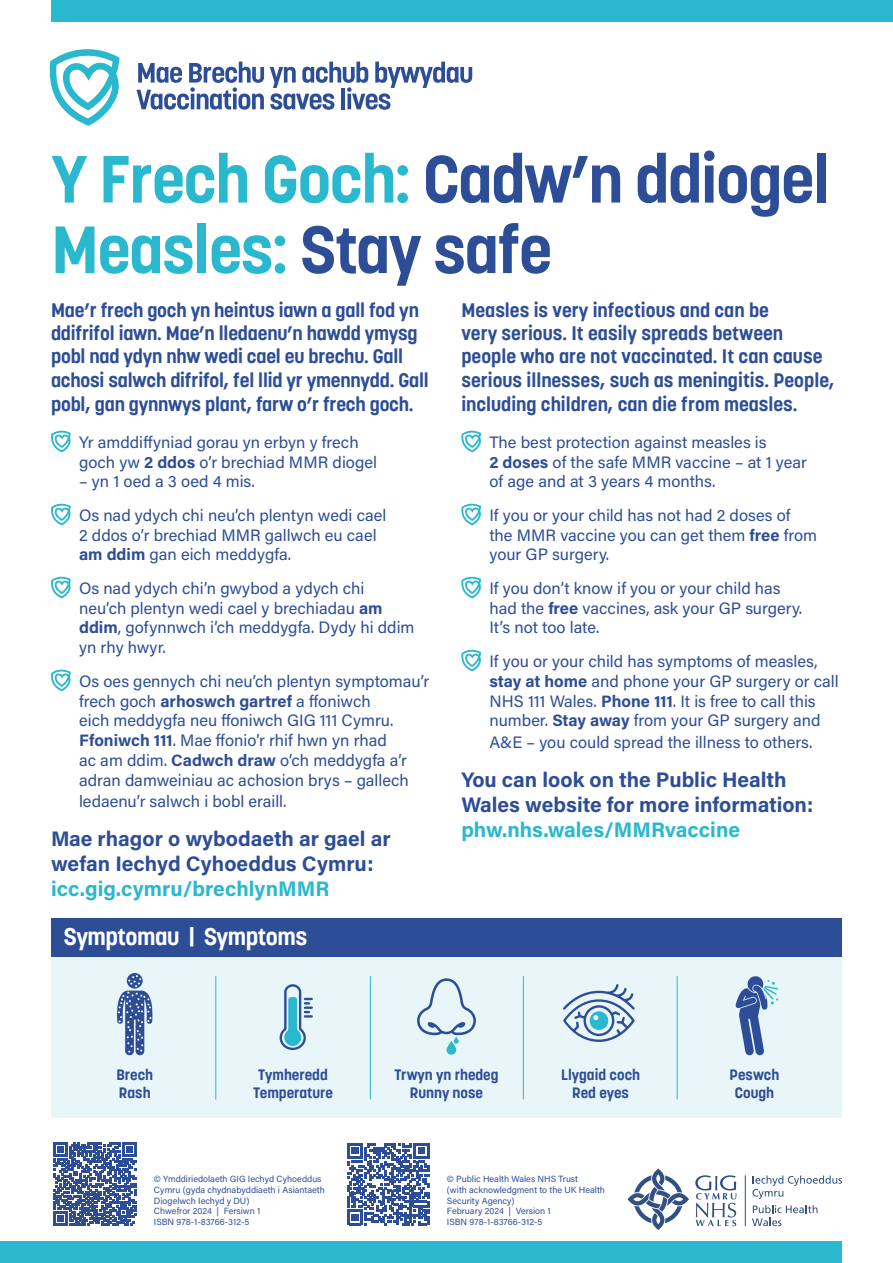
<style>
.page{position:relative;width:893px;height:1263px;background:#fff}
.page>*{position:absolute;margin:0;border:0;box-sizing:border-box;transform-origin:0 0}
.t1{font:700 66px/70.5px "Korolev W01";letter-spacing:-.02em;color:#2d4e97}
.t2{font:700 24px "Korolev W01";letter-spacing:-.02em;color:#fff}
.t3{font:700 21px/25.2px "Acumin Pro";color:#2d4e97}
.t4{font:700 21px "Acumin Pro";color:#29b8ce}
.t5{font:700 19.5px/23.5px "Korolev W01";color:#2d4e97}
.t6{font:16.5px/19.8px "Acumin Pro";color:#2d4e97}
.t7{font:700 15px/18px "Korolev W01";color:#2d4e97;text-align:center}
.t8{font:9px/10.8px "Acumin Pro";color:#2d4e97}
.s1{color:#29b8ce}
.s2{font-weight:700}
</style>
<div class="page">
<svg style="left:136px;top:62px;width:128px;height:48px"></svg>
<svg style="left:270px;top:62px;width:202px;height:48px"></svg>
<svg style="left:49px;top:49px;width:70px;height:77px"></svg>
<svg style="left:752px;top:1175px;width:90px;height:24px"></svg>
<svg style="left:752px;top:1205px;width:65px;height:21px"></svg>
<hr style="left:745px;top:1175px;width:1px;height:51px;background:#325084">
<svg style="left:627px;top:1168px;width:62px;height:62px"></svg>
<svg style="left:695px;top:1175px;width:41px;height:51px"></svg>
<svg style="left:461px;top:430px;width:20px;height:22px"></svg>
<svg style="left:461px;top:503px;width:20px;height:22px"></svg>
<svg style="left:461px;top:576px;width:20px;height:22px"></svg>
<svg style="left:461px;top:649px;width:20px;height:22px"></svg>
<div style="left:51px;top:0;width:842px;height:21px;background:#29b8ce"></div>
<div style="left:0;top:1242px;width:842px;height:21px;background:#29b8ce"></div>
<svg style="left:51px;top:430px;width:20px;height:22px"></svg>
<svg style="left:51px;top:503px;width:20px;height:22px"></svg>
<svg style="left:51px;top:576px;width:20px;height:22px"></svg>
<svg style="left:51px;top:669px;width:20px;height:22px"></svg>
<svg style="left:347px;top:1143px;width:82px;height:82px"></svg>
<div style="left:51px;top:918px;width:791px;height:200px;background:#e9f6f9"></div>
<svg style="left:279px;top:984px;width:33px;height:67px"></svg>
<svg style="left:117px;top:973px;width:36px;height:82px"></svg>
<svg style="left:417px;top:978px;width:59px;height:77px"></svg>
<svg style="left:735px;top:976px;width:44px;height:79px"></svg>
<svg style="left:563px;top:984px;width:72px;height:58px"></svg>
<div style="left:51px;top:918px;width:791px;height:39px;background:#2d4e97"></div>
<hr style="left:215px;top:976px;width:1px;height:123px;background:#29b8ce">
<hr style="left:370px;top:976px;width:1px;height:123px;background:#29b8ce">
<hr style="left:523px;top:976px;width:1px;height:123px;background:#29b8ce">
<hr style="left:677px;top:976px;width:1px;height:123px;background:#29b8ce">
<svg style="left:53px;top:1142px;width:83px;height:84px"></svg>
<h1 class="t1" style="left:51px;top:143px;width:780px"><span class="s1">Y Frech Goch:</span> Cadw’n ddiogel<br><span class="s1">Measles:</span> Stay safe</h1>
<p class="t5" style="left:51px;top:298px;width:379px">Mae’r frech goch yn heintus iawn a gall fod yn ddifrifol iawn. Mae’n lledaenu’n hawdd ymysg pobl nad ydyn nhw wedi cael eu brechu. Gall achosi salwch difrifol, fel llid yr ymennydd. Gall pobl, gan gynnwys plant, farw o’r frech goch.</p>
<p class="t6" style="left:79px;top:431px;width:299px">Yr amddiffyniad gorau yn erbyn y frech goch yw <span class="s2">2 ddos</span> o’r brechiad MMR diogel</p>
<p class="t6" style="left:79px;top:464px;width:309px;line-height:33.5px">– yn 1 oed a 3 oed 4 mis.<br>Os nad ydych chi neu’ch plentyn wedi cael</p>
<p class="t6" style="left:79px;top:524px;width:299px">2 ddos o’r brechiad MMR gallwch eu cael <span class="s2">am ddim</span> gan eich meddygfa.</p>
<p class="t6" style="left:79px;top:577px;width:337px">Os nad ydych chi’n gwybod a ydych chi neu’ch plentyn wedi cael y brechiadau <span class="s2">am ddim</span>, gofynnwch i’ch meddygfa. Dydy hi ddim yn rhy hwyr.</p>
<p class="t6" style="left:79px;top:670px;width:352px">Os oes gennych chi neu’ch plentyn symptomau’r frech goch <span class="s2">arhoswch gartref</span> a ffoniwch<br>eich meddygfa neu ffoniwch GIG 111 Cymru.<br><span class="s2">Ffoniwch 111</span>. Mae ffonio’r rhif hwn yn rhad<br>ac am ddim. <span class="s2">Cadwch draw</span> o’ch meddygfa a’r adran damweiniau ac achosion brys – gallech</p>
<p class="t6" style="left:79px;top:791px;width:209px">ledaenu’r salwch i bobl eraill.</p>
<p class="t3" style="left:51px;top:825px;width:341px">Mae rhagor o wybodaeth ar gael ar wefan Iechyd Cyhoeddus Cymru:</p>
<p class="t4" style="left:51px;top:874px;width:280px">icc.gig.cymru/brechlynMMR</p>
<p class="t5" style="left:461px;top:298px;width:375px">Measles is very infectious and can be<br>very serious. It easily spreads between people who are not vaccinated. It can cause serious illnesses, such as meningitis. People, including children, can die from measles.</p>
<p class="t6" style="left:489px;top:431px;width:319px">The best protection against measles is<br><span class="s2">2 doses</span> of the safe MMR vaccine – at 1 year of age and at 3 years 4 months.</p>
<p class="t6" style="left:489px;top:504px;width:329px">If you or your child has not had 2 doses of the MMR vaccine you can get them <span class="s2">free</span> from your GP surgery.</p>
<p class="t6" style="left:489px;top:577px;width:314px">If you don’t know if you or your child has had the <span class="s2">free</span> vaccines, ask your GP surgery.<br>It’s not too late.</p>
<p class="t6" style="left:489px;top:650px;width:351px">If you or your child has symptoms of measles, <span class="s2">stay at home</span> and phone your GP surgery or call NHS 111 Wales. <span class="s2">Phone 111</span>. It is free to call this number. <span class="s2">Stay away</span> from your GP surgery and</p>
<p class="t6" style="left:489px;top:731px;width:325px">A&amp;E – you could spread the illness to others.</p>
<p class="t3" style="left:461px;top:766px;width:353px">You can look on the Public Health<br>Wales website for more information:</p>
<p class="t4" style="left:461px;top:815px;width:280px">phw.nhs.wales/MMRvaccine</p>
<h2 class="t2" style="left:64px;top:922px;width:245px">Symptomau | Symptoms</h2>
<p class="t7" style="left:561px;top:1065px;width:80px">Llygaid coch<br>Red eyes</p>
<p class="t7" style="left:116px;top:1065px;width:38px;text-align:left">Brech<br>Rash</p>
<p class="t7" style="left:394px;top:1065px;width:106px">Trwyn yn rhedeg<br>Runny nose</p>
<p class="t7" style="left:730px;top:1065px;width:51px">Peswch<br>Cough</p>
<p class="t7" style="left:253px;top:1065px;width:82px">Tymheredd<br>Temperature</p>
<p class="t8" style="left:154px;top:1173px;width:172px">© Ymddiriedolaeth GIG Iechyd Cyhoeddus<br>Cymru (gyda chydnabyddiaeth i Asiantaeth<br>Diogelwch Iechyd y DU)<br>Chwefror 2024 | Fersiwn 1<br>ISBN 978-1-83766-312-5</p>
<p class="t8" style="left:447px;top:1173px;width:160px">© Public Health Wales NHS Trust<br>(with acknowledgment to the UK Health<br>Security Agency)<br>February 2024 | Version 1<br>ISBN 978-1-83766-312-5</p>
</div>
